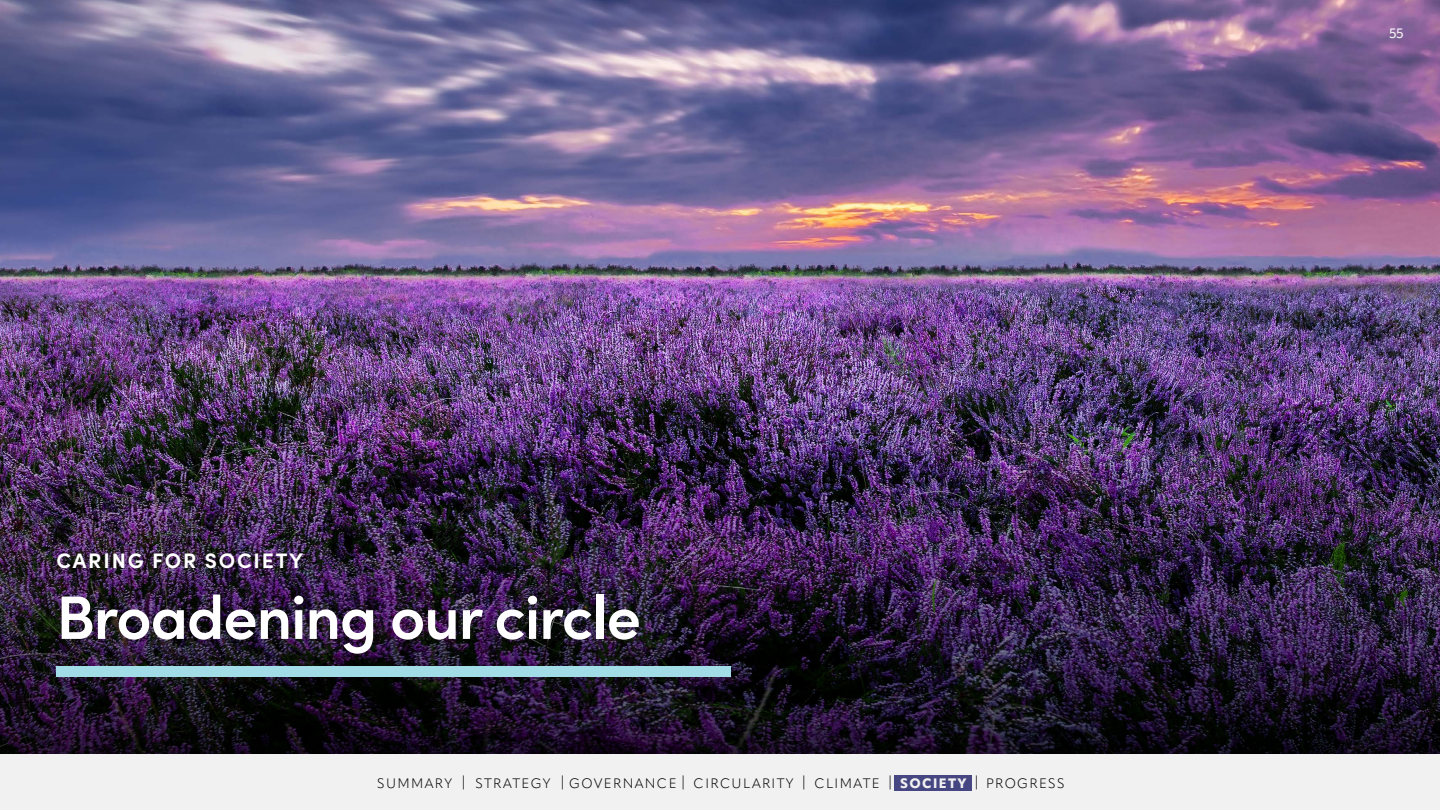
<style>
.page{position:relative;width:1440px;height:810px;background:#fff}
.page>*{position:absolute;margin:0;border:0;box-sizing:border-box;transform-origin:0 0}
.t1{font:600 61.5px "Sofia Pro";letter-spacing:-.02em;color:#fff}
.t2{font:700 21px "Sofia Pro";letter-spacing:.085em;color:#fff}
.t3{font:300 13.5px "Apparat";letter-spacing:.1em;color:#000}
.t4{font:500 13.5px "Apparat";color:#f1f1f2}
.s1{font-weight:800;color:#f1f1f2}
</style>
<div class="page">
<div style="left:0;top:754px;width:1440px;height:56px;background:#f1f1f2"></div>
<div style="left:895px;top:775px;width:77px;height:15px;background:#464682"></div>
<img style="left:0;top:0;width:1440px;height:300px">
<img style="left:0;top:300px;width:1440px;height:454px">
<div style="left:56px;top:666px;width:675px;height:11px;background:#a2dce6"></div>
<h2 class="t2" style="left:56px;top:545px;width:248px">CARING FOR SOCIETY</h2>
<h1 class="t1" style="left:56px;top:571px;width:586px">Broadening our circle</h1>
<p class="t3" style="left:377px;top:775px;width:689px">SUMMARY | STRATEGY | GOVERNANCE | CIRCULARITY | CLIMATE | <span class="s1">SOCIETY</span> | PROGRESS</p>
<p class="t4" style="left:1389px;top:25px;width:16px">55</p>
</div>
